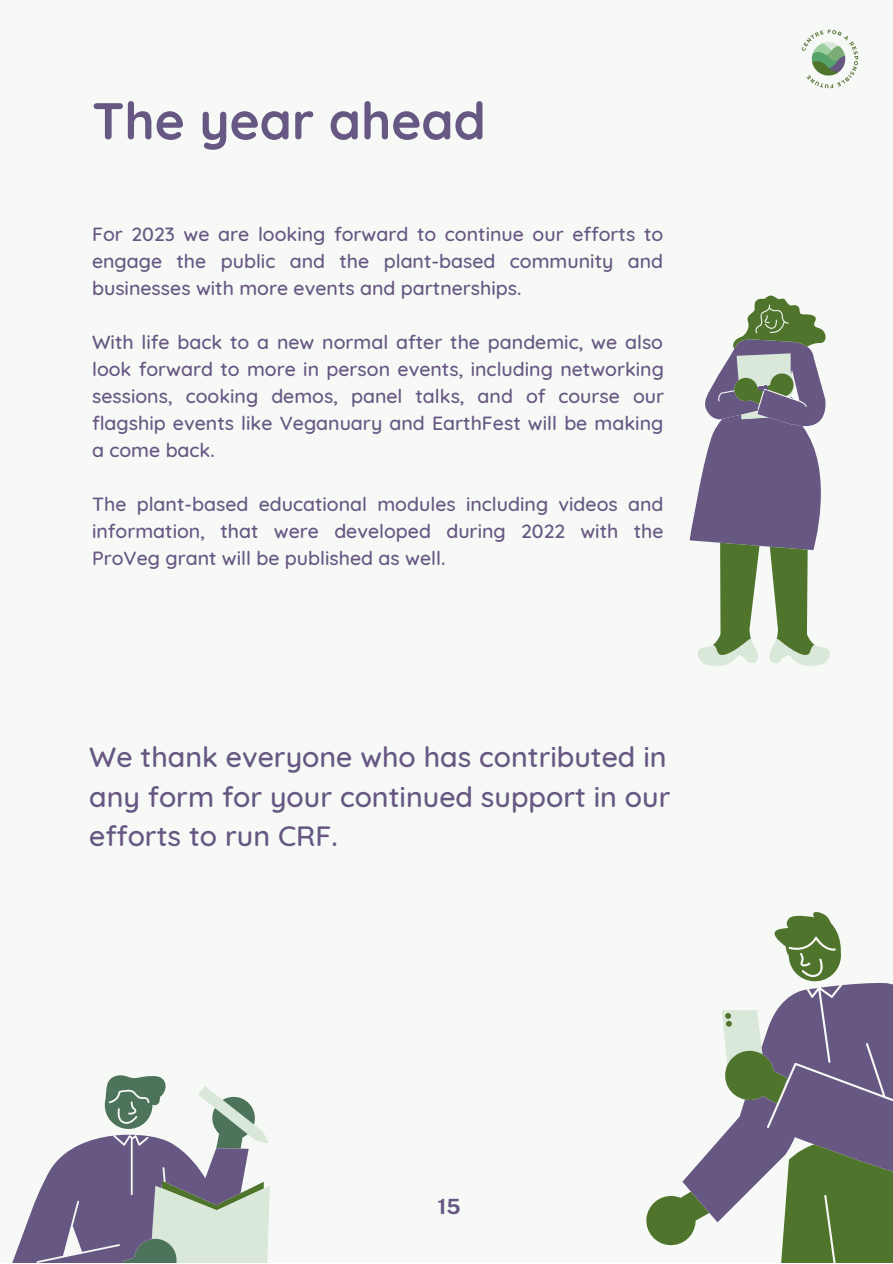
<style>
.page{position:relative;width:893px;height:1264px;background:#fff}
.page>*{position:absolute;margin:0;border:0;box-sizing:border-box;transform-origin:0 0}
.t1{font:700 51.75px "Quicksand";color:#675883}
.t2{font:500 28.5px/39.3px "Quicksand";color:#675883}
.t3{font:700 21px "Public Sans";color:#675883}
.t4{font:500 19.5px/27px "Quicksand";color:#675883;text-align:justify}
</style>
<div class="page">
<div style="left:0;top:0;width:892px;height:1262px;background:#f7f9f7"></div>
<svg style="left:646px;top:912px;width:195px;height:333px"></svg>
<svg style="left:682px;top:982px;width:210px;height:240px"></svg>
<svg style="left:721px;top:1010px;width:171px;height:252px"></svg>
<svg style="left:12px;top:1075px;width:258px;height:187px"></svg>
<svg style="left:698px;top:657px;width:131px;height:9px"></svg>
<svg style="left:689px;top:295px;width:141px;height:362px"></svg>
<img style="left:801px;top:29px;width:58px;height:60px">
<h1 class="t1" style="left:92px;top:88px;width:395px">The year ahead</h1>
<p class="t4" style="left:92px;top:220px;width:572px">For 2023 we are looking forward to continue our efforts to engage the public and the plant-based community and businesses with more events and partnerships.</p>
<p class="t4" style="left:92px;top:328px;width:573px">With life back to a new normal after the pandemic, we also look forward to more in person events, including networking sessions, cooking demos, panel talks, and of course our flagship events like Veganuary and EarthFest will be making a come back.</p>
<p class="t4" style="left:92px;top:490px;width:573px">The plant-based educational modules including videos and information, that were developed during 2022 with the ProVeg grant will be published as well.</p>
<h2 class="t2" style="left:89px;top:737px;width:582px">We thank everyone who has contributed in any form for your continued support in our efforts to run CRF.</h2>
<p class="t3" style="left:437px;top:1194px;width:25px">15</p>
</div>
